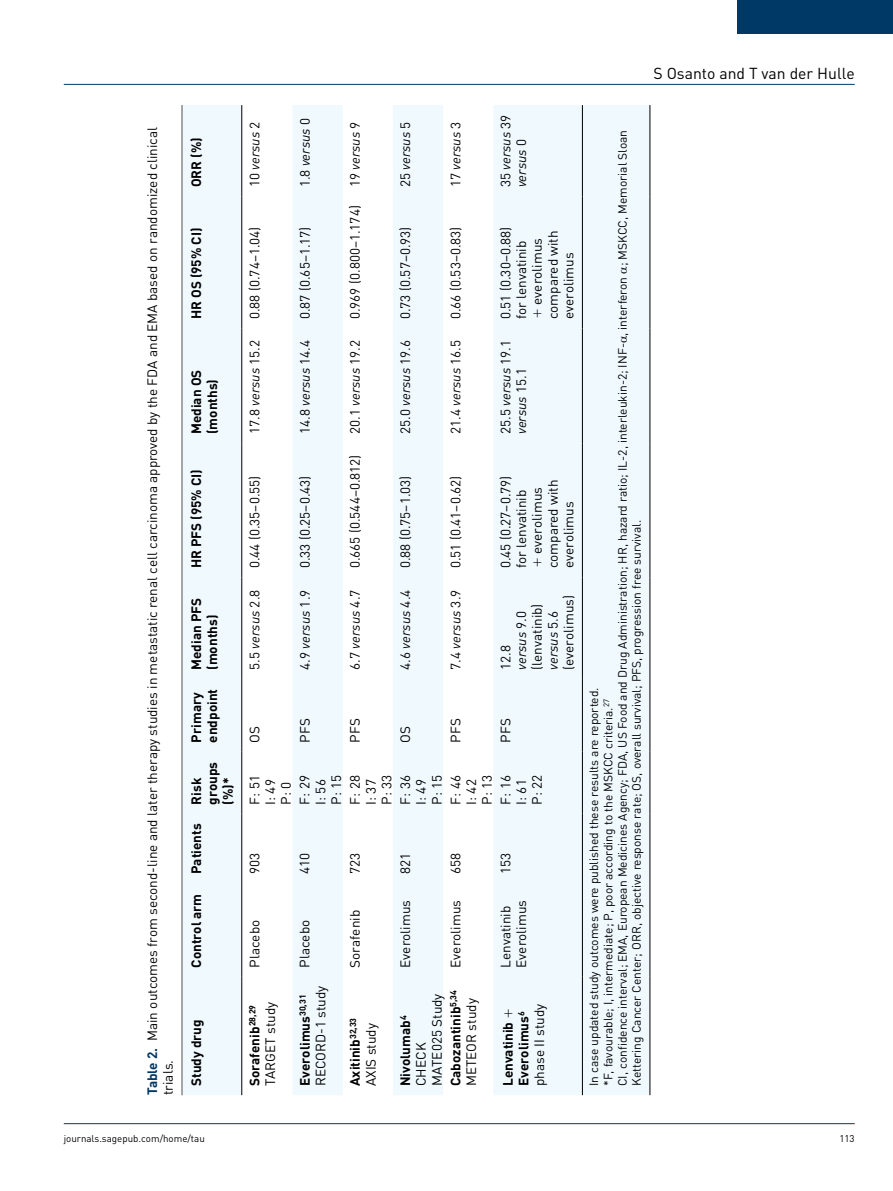
<style>
.page{position:relative;width:893px;height:1191px;background:#fff}
.page>*{position:absolute;margin:0;border:0;box-sizing:border-box;transform-origin:0 0}
.t1{font:15.75px "DIN";color:#000}
.t2{font:13.5px/15.8px "DIN";color:#000}
.t3{font:700 13.5px/15.8px "DIN";color:#000}
.t4{font:italic 13.5px/15.8px "DIN";color:#000}
.t5{font:12px/14.2px "DIN";color:#000}
.t6{font:9.75px "DIN";color:#000}
.s1{font-weight:700;color:#003965}
.s2{font-style:normal}
.s3{font-style:italic}
.s4{font-weight:700}
.s5{font-weight:400}
</style>
<div class="page">
<hr style="left:64px;top:84px;width:791px;height:1px;background:#003965">
<hr style="left:64px;top:1123px;width:791px;height:1px;background:#003965">
<div style="left:738px;top:0;width:155px;height:34px;background:#003965"></div>
<hr style="left:182px;top:105px;width:1px;height:990px;background:#000">
<svg style="left:183px;top:105px;width:467px;height:990px;fill:#eff9fe"></svg>
<hr style="left:241px;top:976px;width:1px;height:119px;background:#000">
<hr style="left:241px;top:883px;width:1px;height:93px;background:#000">
<hr style="left:241px;top:813px;width:1px;height:70px;background:#000">
<hr style="left:241px;top:751px;width:1px;height:62px;background:#000">
<hr style="left:241px;top:679px;width:1px;height:72px;background:#000">
<hr style="left:241px;top:577px;width:1px;height:102px;background:#000">
<hr style="left:241px;top:443px;width:1px;height:134px;background:#000">
<hr style="left:241px;top:328px;width:1px;height:115px;background:#000">
<hr style="left:241px;top:196px;width:1px;height:132px;background:#000">
<hr style="left:241px;top:105px;width:1px;height:91px;background:#000">
<hr style="left:582px;top:976px;width:1px;height:119px;background:#000">
<hr style="left:582px;top:883px;width:1px;height:93px;background:#000">
<hr style="left:582px;top:813px;width:1px;height:70px;background:#000">
<hr style="left:582px;top:751px;width:1px;height:62px;background:#000">
<hr style="left:582px;top:679px;width:1px;height:72px;background:#000">
<hr style="left:582px;top:577px;width:1px;height:102px;background:#000">
<hr style="left:582px;top:443px;width:1px;height:134px;background:#000">
<hr style="left:582px;top:328px;width:1px;height:115px;background:#000">
<hr style="left:582px;top:196px;width:1px;height:132px;background:#000">
<hr style="left:582px;top:105px;width:1px;height:91px;background:#000">
<hr style="left:650px;top:976px;width:1px;height:119px;background:#000">
<hr style="left:650px;top:883px;width:1px;height:93px;background:#000">
<hr style="left:650px;top:813px;width:1px;height:70px;background:#000">
<hr style="left:650px;top:751px;width:1px;height:62px;background:#000">
<hr style="left:650px;top:679px;width:1px;height:72px;background:#000">
<hr style="left:650px;top:577px;width:1px;height:102px;background:#000">
<hr style="left:650px;top:443px;width:1px;height:134px;background:#000">
<hr style="left:650px;top:328px;width:1px;height:115px;background:#000">
<hr style="left:650px;top:196px;width:1px;height:132px;background:#000">
<hr style="left:650px;top:105px;width:1px;height:91px;background:#000">
<svg style="left:504px;top:1009px;width:8px;height:8px"></svg>
<svg style="left:534px;top:559px;width:8px;height:8px"></svg>
<svg style="left:534px;top:310px;width:8px;height:8px"></svg>
<svg style="left:621px;top:336px;width:6px;height:7px"></svg>
<svg style="left:621px;top:266px;width:6px;height:7px"></svg>
<p class="t2" style="left:144px;top:1095px;width:969px;rotate:-90deg"><span class="s1">Table 2.</span> Main outcomes from second-line and later therapy studies in metastatic renal cell carcinoma approved by the FDA and EMA based on randomized clinical trials.</p>
<p class="t3" style="left:188px;top:187px;width:52px;rotate:-90deg">ORR (%)</p>
<p class="t3" style="left:188px;top:319px;width:93px;rotate:-90deg">HR OS (95% CI)</p>
<p class="t3" style="left:188px;top:434px;width:66px;rotate:-90deg">Median OS (months)</p>
<p class="t3" style="left:188px;top:568px;width:101px;rotate:-90deg">HR PFS (95% CI)</p>
<p class="t3" style="left:188px;top:670px;width:73px;rotate:-90deg">Median PFS (months)</p>
<p class="t3" style="left:188px;top:742px;width:55px;rotate:-90deg">Primary endpoint</p>
<p class="t3" style="left:188px;top:804px;width:44px;rotate:-90deg">Risk groups (%)*</p>
<p class="t3" style="left:188px;top:874px;width:52px;rotate:-90deg">Patients</p>
<p class="t3" style="left:188px;top:967px;width:75px;rotate:-90deg">Control arm</p>
<p class="t3" style="left:188px;top:1086px;width:68px;rotate:-90deg">Study drug</p>
<p class="t4" style="left:246px;top:187px;width:67px;rotate:-90deg"><span class="s2">10</span> versus <span class="s2">2</span></p>
<p class="t2" style="left:246px;top:319px;width:94px;rotate:-90deg">0.88 (0.74–1.04)</p>
<p class="t2" style="left:246px;top:434px;width:96px;rotate:-90deg">17.8 <span class="s3">versus</span> 15.2</p>
<p class="t2" style="left:246px;top:568px;width:94px;rotate:-90deg">0.44 (0.35–0.55)</p>
<p class="t2" style="left:246px;top:670px;width:82px;rotate:-90deg">5.5 <span class="s3">versus</span> 2.8</p>
<p class="t2" style="left:246px;top:742px;width:18px;rotate:-90deg">OS</p>
<p class="t4" style="left:297px;top:187px;width:71px;rotate:-90deg"><span class="s2">1.8</span> versus <span class="s2">0</span></p>
<p class="t2" style="left:297px;top:319px;width:94px;rotate:-90deg">0.87 (0.65–1.17)</p>
<p class="t2" style="left:297px;top:434px;width:96px;rotate:-90deg">14.8 <span class="s3">versus</span> 14.4</p>
<p class="t2" style="left:297px;top:568px;width:94px;rotate:-90deg">0.33 (0.25–0.43)</p>
<p class="t2" style="left:297px;top:670px;width:82px;rotate:-90deg">4.9 <span class="s3">versus</span> 1.9</p>
<p class="t2" style="left:297px;top:742px;width:26px;rotate:-90deg">PFS</p>
<p class="t4" style="left:347px;top:187px;width:67px;rotate:-90deg"><span class="s2">19</span> versus <span class="s2">9</span></p>
<p class="t2" style="left:347px;top:319px;width:115px;rotate:-90deg">0.969 (0.800–1.174)</p>
<p class="t2" style="left:347px;top:434px;width:96px;rotate:-90deg">20.1 <span class="s3">versus</span> 19.2</p>
<p class="t2" style="left:347px;top:568px;width:115px;rotate:-90deg">0.665 (0.544–0.812)</p>
<p class="t2" style="left:347px;top:670px;width:82px;rotate:-90deg">6.7 <span class="s3">versus</span> 4.7</p>
<p class="t2" style="left:347px;top:742px;width:26px;rotate:-90deg">PFS</p>
<p class="t4" style="left:397px;top:187px;width:67px;rotate:-90deg"><span class="s2">25</span> versus <span class="s2">5</span></p>
<p class="t2" style="left:397px;top:319px;width:94px;rotate:-90deg">0.73 (0.57–0.93)</p>
<p class="t2" style="left:397px;top:434px;width:96px;rotate:-90deg">25.0 <span class="s3">versus</span> 19.6</p>
<p class="t2" style="left:397px;top:568px;width:94px;rotate:-90deg">0.88 (0.75–1.03)</p>
<p class="t2" style="left:397px;top:670px;width:82px;rotate:-90deg">4.6 <span class="s3">versus</span> 4.4</p>
<p class="t2" style="left:397px;top:742px;width:18px;rotate:-90deg">OS</p>
<p class="t4" style="left:447px;top:187px;width:67px;rotate:-90deg"><span class="s2">17</span> versus <span class="s2">3</span></p>
<p class="t2" style="left:447px;top:319px;width:94px;rotate:-90deg">0.66 (0.53–0.83)</p>
<p class="t2" style="left:447px;top:434px;width:96px;rotate:-90deg">21.4 <span class="s3">versus</span> 16.5</p>
<p class="t2" style="left:447px;top:568px;width:94px;rotate:-90deg">0.51 (0.41–0.62)</p>
<p class="t2" style="left:447px;top:670px;width:82px;rotate:-90deg">7.4 <span class="s3">versus</span> 3.9</p>
<p class="t2" style="left:447px;top:742px;width:26px;rotate:-90deg">PFS</p>
<p class="t4" style="left:497px;top:187px;width:74px;rotate:-90deg"><span class="s2">35</span> versus <span class="s2">39 </span>versus <span class="s2">0</span></p>
<p class="t2" style="left:497px;top:319px;width:94px;rotate:-90deg">0.51 (0.30–0.88) for lenvatinib</p>
<p class="t2" style="left:529px;top:319px;width:90px;text-indent:15px;rotate:-90deg">everolimus compared with everolimus</p>
<p class="t2" style="left:497px;top:434px;width:96px;rotate:-90deg">25.5 <span class="s3">versus</span> 19.1 <span class="s3">versus</span> 15.1</p>
<p class="t2" style="left:497px;top:568px;width:94px;rotate:-90deg">0.45 (0.27–0.79) for lenvatinib</p>
<p class="t2" style="left:529px;top:568px;width:90px;text-indent:15px;rotate:-90deg">everolimus compared with everolimus</p>
<p class="t2" style="left:497px;top:670px;width:76px;rotate:-90deg">12.8<br><span class="s3">versus</span> 9.0 (lenvatinib) <span class="s3">versus</span> 5.6 (everolimus)</p>
<p class="t2" style="left:497px;top:742px;width:26px;rotate:-90deg">PFS</p>
<p class="t2" style="left:246px;top:804px;width:31px;rotate:-90deg">F: 51<br>I: 49<br>P: 0</p>
<p class="t2" style="left:297px;top:804px;width:31px;rotate:-90deg">F: 29<br>I: 56<br>P: 15</p>
<p class="t2" style="left:347px;top:804px;width:31px;rotate:-90deg">F: 28<br>I: 37<br>P: 33</p>
<p class="t2" style="left:397px;top:804px;width:31px;rotate:-90deg">F: 36<br>I: 49<br>P: 15</p>
<p class="t2" style="left:447px;top:804px;width:31px;rotate:-90deg">F: 46<br>I: 42<br>P: 13</p>
<p class="t2" style="left:497px;top:804px;width:31px;rotate:-90deg">F: 16<br>I: 61<br>P: 22</p>
<p class="t2" style="left:246px;top:874px;width:23px;rotate:-90deg">903</p>
<p class="t2" style="left:246px;top:967px;width:49px;rotate:-90deg">Placebo</p>
<p class="t2" style="left:246px;top:1086px;width:86px;rotate:-90deg"><span class="s4">Sorafenib</span><sup>28,29<br></sup>TARGET study</p>
<p class="t2" style="left:297px;top:874px;width:23px;rotate:-90deg">410</p>
<p class="t2" style="left:297px;top:967px;width:49px;rotate:-90deg">Placebo</p>
<p class="t2" style="left:297px;top:1086px;width:102px;rotate:-90deg"><span class="s4">Everolimus</span><sup>30,31<br></sup>RECORD-1 study</p>
<p class="t2" style="left:347px;top:874px;width:23px;rotate:-90deg">723</p>
<p class="t2" style="left:347px;top:967px;width:59px;rotate:-90deg">Sorafenib</p>
<p class="t2" style="left:347px;top:1086px;width:70px;rotate:-90deg"><span class="s4">Axitinib</span><sup>32,33<br></sup>AXIS study</p>
<p class="t2" style="left:397px;top:874px;width:23px;rotate:-90deg">821</p>
<p class="t2" style="left:397px;top:967px;width:69px;rotate:-90deg">Everolimus</p>
<p class="t2" style="left:447px;top:874px;width:23px;rotate:-90deg">658</p>
<p class="t2" style="left:447px;top:967px;width:69px;rotate:-90deg">Everolimus</p>
<p class="t3" style="left:447px;top:1086px;width:98px;rotate:-90deg">Cabozantinib<sup>5,34<br></sup><span class="s5">METEOR study</span></p>
<p class="t2" style="left:397px;top:1086px;width:94px;rotate:-90deg"><span class="s4">Nivolumab</span><sup>4<br></sup>CHECK<br>MATE025 Study</p>
<p class="t2" style="left:497px;top:874px;width:23px;rotate:-90deg">153</p>
<p class="t2" style="left:497px;top:967px;width:69px;rotate:-90deg">Lenvatinib<br>Everolimus</p>
<p class="t3" style="left:499px;top:1086px;width:84px;rotate:-90deg">Lenvatinib<br>Everolimus<sup>6 </sup><span class="s5">phase II study</span></p>
<p class="t1" style="left:653px;top:63px;width:203px">S Osanto and T van der Hulle</p>
<p class="t5" style="left:586px;top:1086px;width:957px;rotate:-90deg">In case updated study outcomes were published these results are reported.<br>*F, favourable; I, intermediate; P, poor according to the MSKCC criteria.<sup>27<br></sup>CI, confidence interval; EMA, European Medicines Agency; FDA, US Food and Drug Administration; HR, hazard ratio; IL-2, interleukin-2; INF- , interferon ; MSKCC, Memorial Sloan Kettering Cancer Center; ORR, objective response rate; OS, overall survival; PFS, progression free survival.</p>
<p class="t6" style="left:64px;top:1132px;width:143px">journals.sagepub.com/home/tau</p>
<p class="t6" style="left:839px;top:1132px;width:17px">113</p>
</div>
